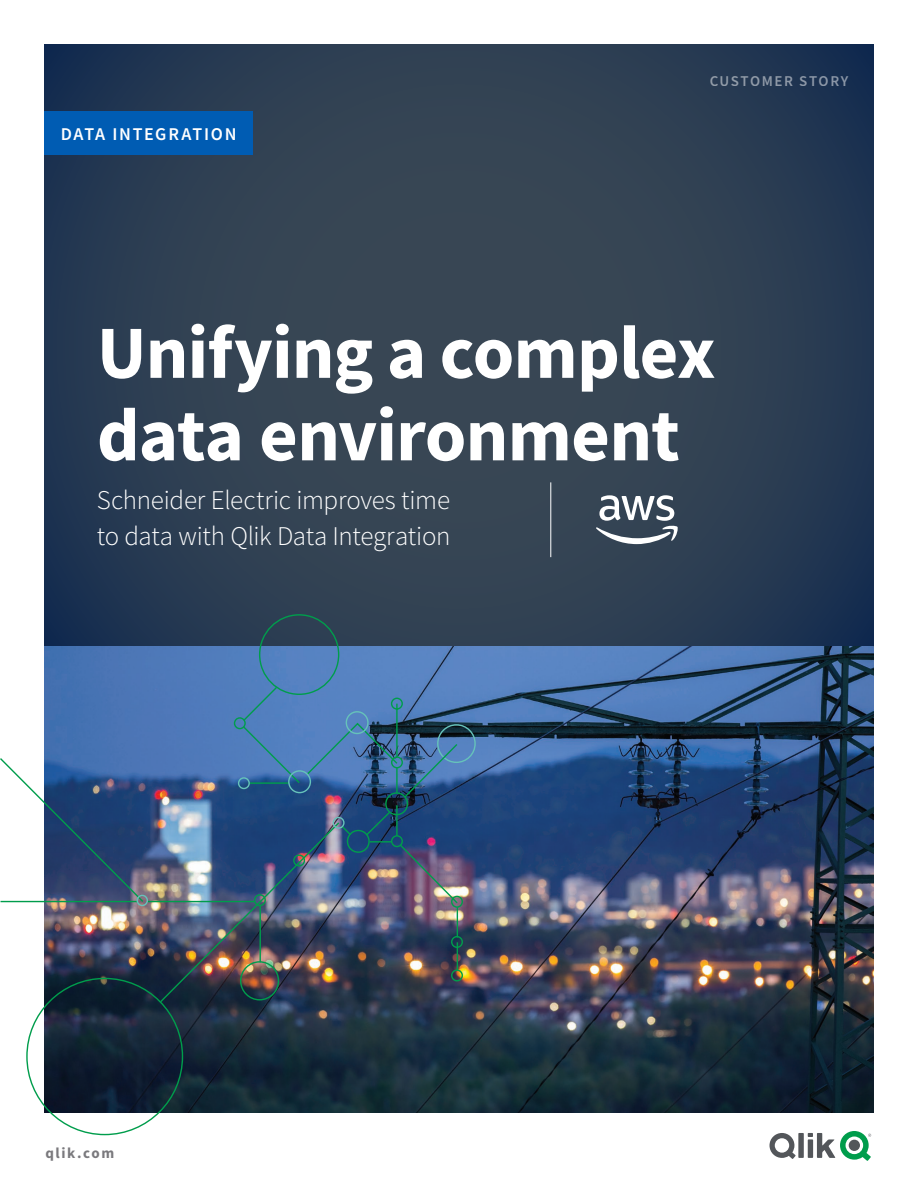
<style>
.page{position:relative;width:918px;height:1188px;background:#fff}
.page>*{position:absolute;margin:0;border:0;box-sizing:border-box;transform-origin:0 0}
.Cover_Main_Heading{font:700 75px/82.5px "Source Sans Pro";letter-spacing:-.015em;color:#fff}
.Cover_Sub_heading{font:300 27px/36px "Source Sans Pro";letter-spacing:-.01em;color:#fff}
.t1{font:600 18px "Source Sans Pro";letter-spacing:.095em;color:#fff}
.t2{font:600 15px "Source Sans Pro";letter-spacing:.105em;color:#fff}
.t3{font:700 15px "Source Sans Pro";letter-spacing:.105em;color:#7a797d}
</style>
<div class="page">
<svg style="left:769px;top:1131px;width:102px;height:30px"></svg>
<svg style="left:44px;top:44px;width:829px;height:603px;background:#2e3f52"></svg>
<div style="left:44px;top:112px;width:209px;height:43px;background:#005cb3"></div>
<img style="left:280px;top:647px;width:593px;height:466px">
<svg style="left:26px;top:1004px;width:254px;height:132px"></svg>
<div style="left:437px;top:724px;width:39px;height:39px;border:1px solid #66c2ba;border-radius:50%"></div>
<img style="left:0;top:613px;width:459px;height:391px">
<img style="left:233px;top:710px;width:231px;height:272px">
<div style="left:137px;top:895px;width:11px;height:11px;border:1px solid #66c2ba;border-radius:50%"></div>
<hr style="left:550px;top:482px;width:1px;height:75px;background:#fff">
<svg style="left:596px;top:495px;width:82px;height:49px"></svg>
<p class="t1" style="left:61px;top:122px;width:177px">DATA INTEGRATION</p>
<p class="t2" style="left:709px;top:71px;width:140px">CUSTOMER STORY</p>
<p class="Cover_Main_Heading" style="left:97px;top:311px;width:620px">Unifying a complex data environment</p>
<p class="Cover_Sub_heading" style="left:97px;top:482px;width:355px">Schneider Electric improves time to data with Qlik Data Integration</p>
<p class="t3" style="left:45px;top:1143px;width:70px">qlik.com</p>
</div>
